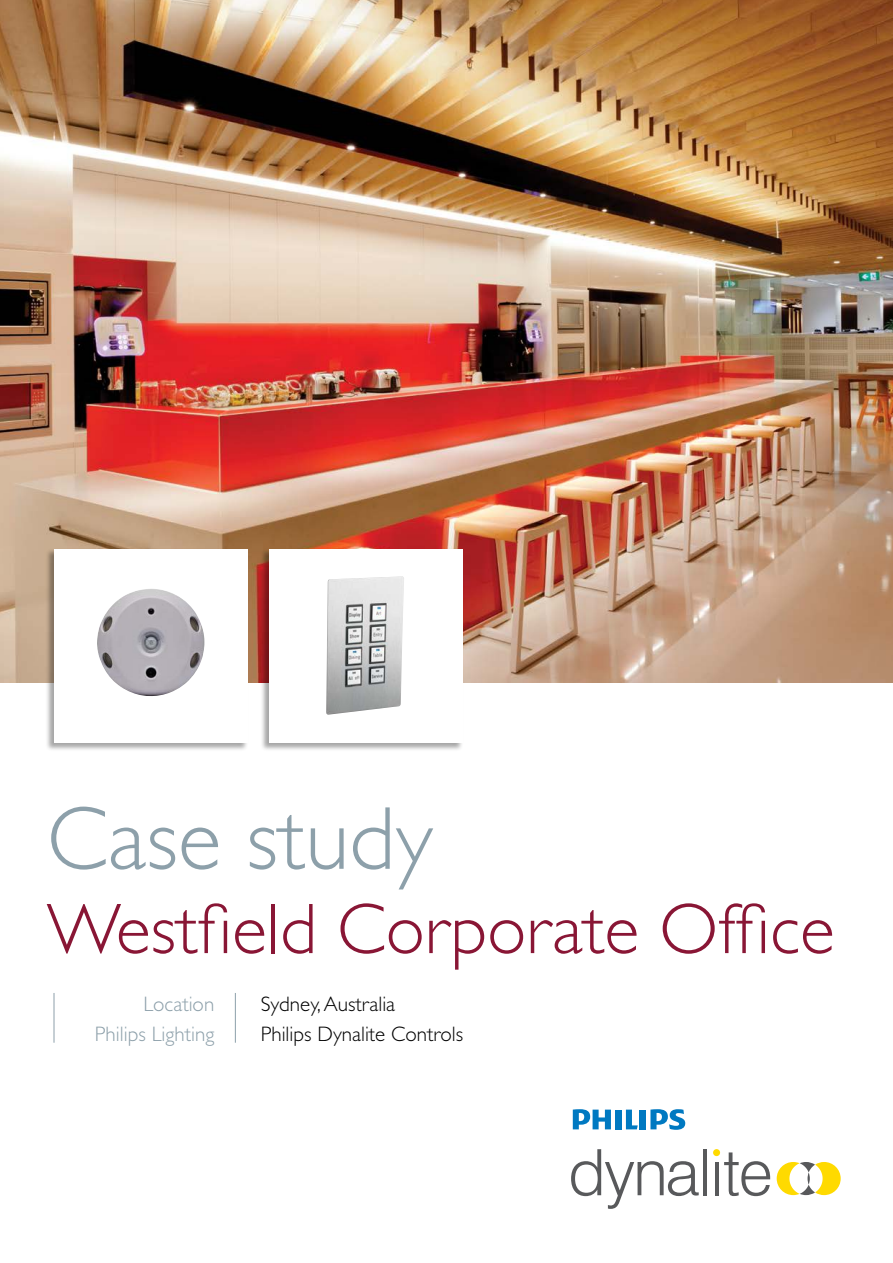
<style>
.page{position:relative;width:893px;height:1263px;background:#fff}
.page>*{position:absolute;margin:0;border:0;box-sizing:border-box;transform-origin:0 0}
.t1{font:300 90px "Gill Alt One";color:#8da0aa}
.t2{font:300 72px "Gill Alt One";color:#891635}
.t3{font:300 21px/29.7px "Gill Alt One";color:#000}
.t4{font:300 21px/29.7px "Gill Alt One";color:#8da0aa;text-align:right}
</style>
<div class="page">
<hr style="left:54px;top:993px;width:1px;height:50px;background:#8da0aa">
<hr style="left:235px;top:993px;width:1px;height:50px;background:#8da0aa">
<svg style="left:626px;top:1109px;width:12px;height:20px"></svg>
<div style="left:615px;top:1109px;width:6px;height:20px;background:#0079c1"></div>
<div style="left:640px;top:1109px;width:6px;height:20px;background:#0079c1"></div>
<svg style="left:650px;top:1109px;width:35px;height:21px"></svg>
<svg style="left:573px;top:1109px;width:38px;height:20px"></svg>
<svg style="left:571px;top:1149px;width:128px;height:60px"></svg>
<hr style="left:703px;top:1149px;width:4px;height:46px;background:#58595b">
<hr style="left:715px;top:1162px;width:3px;height:33px;background:#58595b">
<svg style="left:724px;top:1152px;width:46px;height:44px"></svg>
<div style="left:713px;top:1149px;width:7px;height:7px;background:#ffda00;border-radius:50%"></div>
<svg style="left:777px;top:1162px;width:64px;height:33px"></svg>
<img style="left:0;top:0;width:893px;height:682px">
<div style="left:45px;top:548px;width:203px;height:203px;background:#000;opacity:.35"></div>
<div style="left:54px;top:549px;width:194px;height:193px;background:#fff"></div>
<img style="left:97px;top:589px;width:108px;height:107px">
<div style="left:260px;top:548px;width:203px;height:203px;background:#000;opacity:.35"></div>
<div style="left:269px;top:549px;width:194px;height:193px;background:#fff"></div>
<img style="left:326px;top:576px;width:78px;height:139px">
<h1 class="t1" style="left:47px;top:788px;width:387px">Case study</h1>
<h2 class="t2" style="left:47px;top:888px;width:789px">Westfield Corporate Office</h2>
<p class="t3" style="left:261px;top:989px;width:204px">Sydney, Australia<br>Philips Dynalite Controls</p>
<p class="t4" style="left:95px;top:989px;width:121px">Location<br>Philips Lighting</p>
</div>
